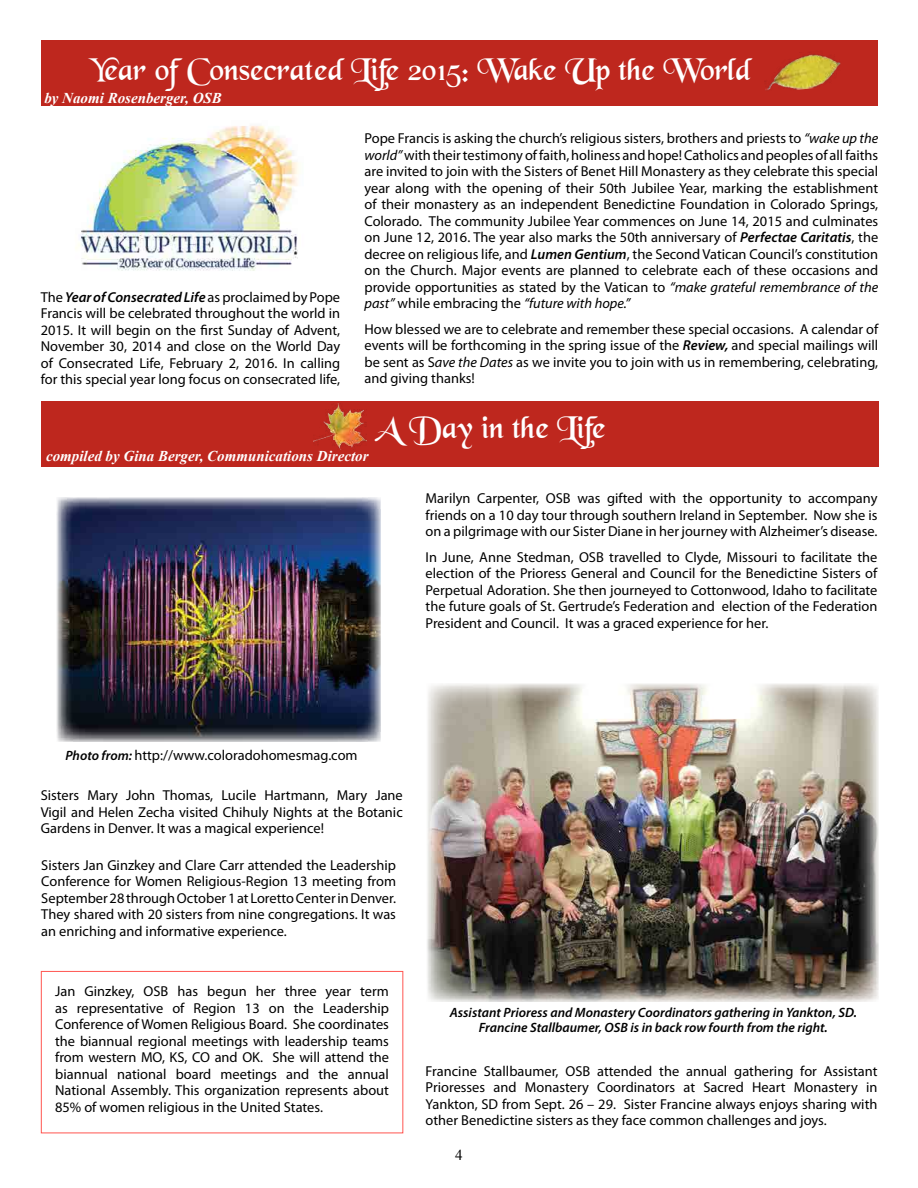
<style>
.page{position:relative;width:918px;height:1188px;background:#fff}
.page>*{position:absolute;margin:0;border:0;box-sizing:border-box;transform-origin:0 0}
.t1{font:33px "Black Chancery";color:#fff}
.t2{font:italic 700 15px "Times New Roman";color:#fff}
.t3{font:15px "Times New Roman";color:#000}
.t4{font:14.4px/16.5px "Myriad Pro";color:#000;text-align:justify}
.t5{font:italic 600 13.5px/15px "Myriad Pro";color:#000;text-align:center}
.s1{font-weight:600;font-style:italic}
.s2{font-style:italic}
.s3{font-weight:600;font-style:italic;font-size:13.5px}
</style>
<div class="page">
<div style="left:41px;top:40px;width:837px;height:66px;background:#be271e"></div>
<div style="left:41px;top:401px;width:837px;height:66px;background:#be271e"></div>
<img style="left:76px;top:125px;width:223px;height:146px">
<img style="left:57px;top:497px;width:324px;height:245px">
<img style="left:427px;top:683px;width:451px;height:319px">
<img style="left:764px;top:54px;width:77px;height:36px">
<img style="left:313px;top:404px;width:53px;height:45px">
<div style="left:41px;top:971px;width:362px;height:162px;border:1px solid #ff5550"></div>
<h1 class="t1" style="left:91px;top:58px;width:662px">Year of Consecrated Life 2015: Wake Up the World</h1>
<p class="t2" style="left:44px;top:87px;width:179px">by Naomi Rosenberger, OSB</p>
<p class="t4" style="left:41px;top:288px;width:301px">The <span class="s1">Year of Consecrated Life</span> as proclaimed by Pope Francis will be celebrated throughout the world in 2015. It will begin on the first Sunday of Advent, November 30, 2014 and close on the World Day of Consecrated Life, February 2, 2016. In calling for this special year long focus on consecrated life,</p>
<p class="t4" style="left:364px;top:130px;width:515px">Pope Francis is asking the church’s religious sisters, brothers and priests to <span class="s2">“wake up the world”</span> with their testimony of faith, holiness and hope! Catholics and peoples of all faiths are invited to join with the Sisters of Benet Hill Monastery as they celebrate this special year along with the opening of their 50th Jubilee Year, marking the establishment of their monastery as an independent Benedictine Foundation in Colorado Springs, Colorado. The community Jubilee Year commences on June 14, 2015 and culminates on June 12, 2016. The year also marks the 50th anniversary of <span class="s1">Perfectae Caritatis</span>, the decree on religious life, and <span class="s1">Lumen Gentium</span>, the Second Vatican Council’s constitution on the Church. Major events are planned to celebrate each of these occasions and provide opportunities as stated by the Vatican to <span class="s2">“make grateful remembrance of the past”</span> while embracing the <span class="s2">“future with hope.”</span></p>
<p class="t4" style="left:364px;top:320px;width:515px">How blessed we are to celebrate and remember these special occasions. A calendar of events will be forthcoming in the spring issue of the <span class="s1">Review,</span> and special mailings will be sent as S<span class="s2">ave the Dates</span> as we invite you to join with us in remembering, celebrating, and giving thanks!</p>
<h1 class="t1" style="left:375px;top:415px;width:232px">A Day in the Life</h1>
<p class="t2" style="left:46px;top:445px;width:324px">compiled by Gina Berger, Communications Director</p>
<p class="t4" style="left:426px;top:490px;width:453px">Marilyn Carpenter, OSB was gifted with the opportunity to accompany friends on a 10 day tour through southern Ireland in September. Now she is on a pilgrimage with our Sister Diane in her journey with Alzheimer’s disease.</p>
<p class="t4" style="left:426px;top:548px;width:453px">In June, Anne Stedman, OSB travelled to Clyde, Missouri to facilitate the election of the Prioress General and Council for the Benedictine Sisters of Perpetual Adoration. She then journeyed to Cottonwood, Idaho to facilitate the future goals of St. Gertrude’s Federation and election of the Federation President and Council. It was a graced experience for her.</p>
<p class="t4" style="left:65px;top:747px;width:294px"><span class="s3">Photo from:</span> http://www.coloradohomesmag.com</p>
<p class="t4" style="left:41px;top:787px;width:364px">Sisters Mary John Thomas, Lucile Hartmann, Mary Jane Vigil and Helen Zecha visited Chihuly Nights at the Botanic Gardens in Denver. It was a magical experience!</p>
<p class="t4" style="left:41px;top:856px;width:356px">Sisters Jan Ginzkey and Clare Carr attended the Leadership Conference for Women Religious-Region 13 meeting from September 28 through October 1 at Loretto Center in Denver.<br>They shared with 20 sisters from nine congregations. It was an enriching and informative experience.</p>
<p class="t4" style="left:55px;top:983px;width:335px">Jan Ginzkey, OSB has begun her three year term as representative of Region 13 on the Leadership Conference of Women Religious Board. She coordinates the biannual regional meetings with leadership teams from western MO, KS, CO and OK. She will attend the biannual national board meetings and the annual National Assembly. This organization represents about 85% of women religious in the United States.</p>
<p class="t5" style="left:450px;top:1005px;width:409px">Assistant Prioress and Monastery Coordinators gathering in Yankton, SD.<br>Francine Stallbaumer, OSB is in back row fourth from the right.</p>
<p class="t4" style="left:426px;top:1062px;width:453px">Francine Stallbaumer, OSB attended the annual gathering for Assistant Prioresses and Monastery Coordinators at Sacred Heart Monastery in Yankton, SD from Sept. 26 – 29. Sister Francine always enjoys sharing with other Benedictine sisters as they face common challenges and joys.</p>
<p class="t3" style="left:455px;top:1145px;width:9px">4</p>
</div>
